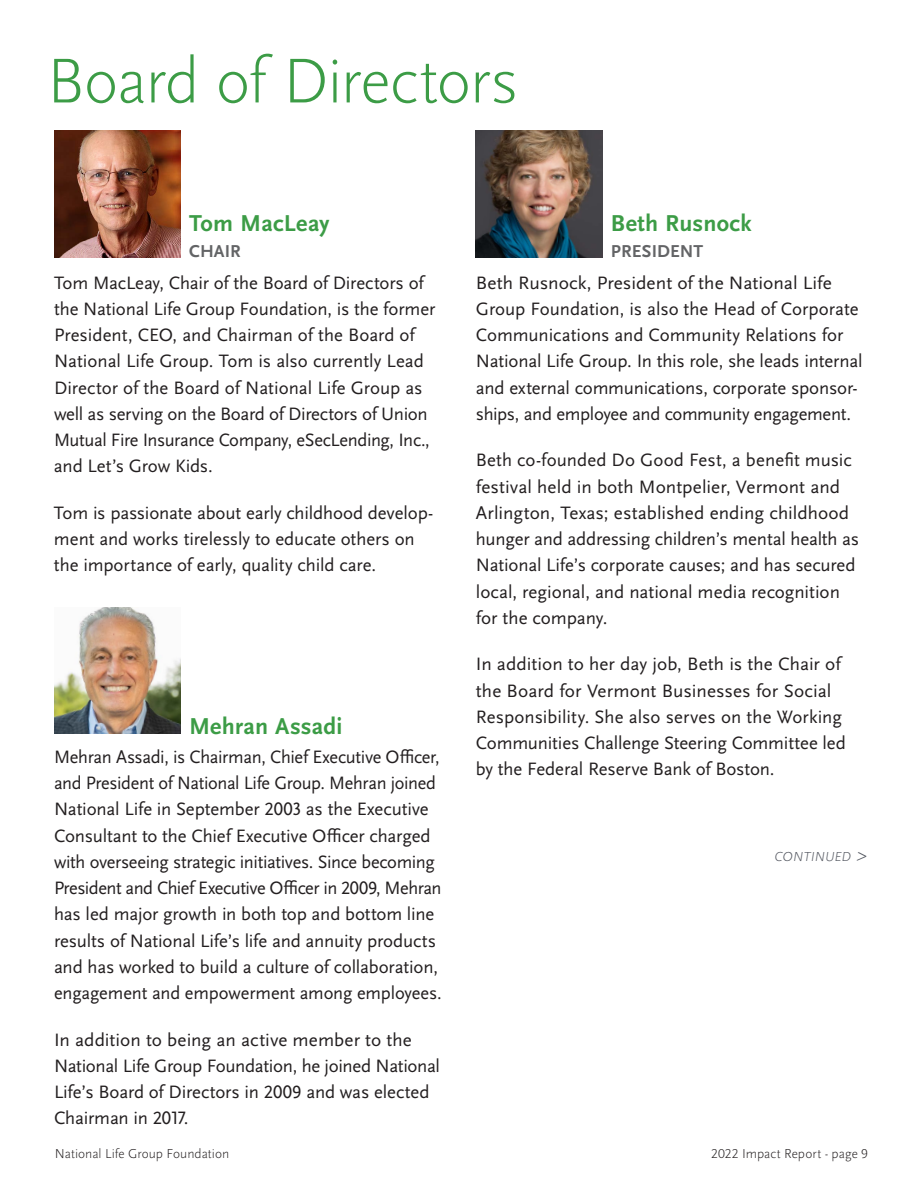
<style>
.page{position:relative;width:918px;height:1188px;background:#fff}
.page>*{position:absolute;margin:0;border:0;box-sizing:border-box;transform-origin:0 0}
.t1{font:300 66px "Scala Sans OT";letter-spacing:-.025em;color:#3c9c46}
.t2{font:700 24px "Scala Sans OT";letter-spacing:.01em;color:#3c9c46}
.t3{font:18.75px/26.2px "Scala Sans OT";letter-spacing:-.005em;color:#231f20}
.t4{font:700 18px "Scala Sans OT";letter-spacing:.005em;color:#636466}
.t5{font:italic 300 13.65px "Scala Sans OT";letter-spacing:.01em;color:#545861}
.t6{font:300 13.5px "Scala Sans OT";color:#231f20}
.s1{font-size:19.5px}
</style>
<div class="page">
<img style="left:54px;top:608px;width:126px;height:126px">
<img style="left:54px;top:131px;width:126px;height:126px">
<img style="left:476px;top:131px;width:126px;height:126px">
<h1 class="t1" style="left:47px;top:42px;width:474px">Board of Directors</h1>
<p class="t2" style="left:189px;top:209px;width:142px">Tom MacLeay</p>
<p class="t4" style="left:189px;top:240px;width:53px">CHAIR</p>
<p class="t3" style="left:54px;top:269px;width:383px">Tom MacLeay, Chair of the Board of Directors of the National Life Group Foundation, is the former President, CEO, and Chairman of the Board of National Life Group. Tom is also currently Lead Director of the Board of National Life Group as well as serving on the Board of Directors of Union Mutual Fire Insurance Company, eSecLending, Inc., and Let’s Grow Kids.</p>
<p class="t3" style="left:54px;top:500px;width:381px">Tom is passionate about early childhood develop&shy;ment and works tirelessly to educate others on the importance of early, quality child care.</p>
<p class="t2" style="left:189px;top:712px;width:155px">Mehran Assadi</p>
<p class="t3" style="left:54px;top:744px;width:389px">Mehran Assadi, is Chairman, Chief Executive Officer, and President of National Life Group. Mehran joined National Life in September 2003 as the Executive Consultant to the Chief Executive Officer charged with overseeing strategic initiatives. Since becoming President and Chief Executive Officer in 2009, Mehran has led major growth in both top and bottom line results of National Life’s life and annuity products and has worked to build a culture of collaboration, engagement and empowerment among employees.</p>
<p class="t3" style="left:54px;top:1026px;width:388px">In addition to being an active member to the National Life Group Foundation, he joined National Life’s Board of Directors in 2009 and was elected Chairman in 2017.</p>
<p class="t2" style="left:611px;top:209px;width:142px">Beth Rusnock</p>
<p class="t4" style="left:611px;top:240px;width:94px">PRESIDENT</p>
<p class="t3" style="left:476px;top:269px;width:388px">Beth Rusnock, President of the National Life Group Foundation, is also the Head of Corporate Communications and Community Relations for National Life Group. In this role, she leads internal and external communications, corporate sponsor&shy;ships, and employee and community engagement.</p>
<p class="t3" style="left:476px;top:447px;width:385px">Beth co-founded Do Good Fest, a benefit music festival held in both Montpelier, Vermont and Arlington, Texas; established ending childhood hunger and addressing children’s mental health as National Life’s corporate causes; and has secured local, regional, and national media recognition for the company.</p>
<p class="t3" style="left:476px;top:651px;width:372px">In addition to her day job, Beth is the Chair of the Board for Vermont Businesses for Social Responsibility. She also serves on the Working Communities Challenge Steering Committee led by the Federal Reserve Bank of Boston.</p>
<p class="t5" style="left:775px;top:848px;width:94px">CONTINUED <span class="s1">&gt;</span></p>
<p class="t6" style="left:55px;top:1145px;width:176px">National Life Group Foundation</p>
<p class="t6" style="left:711px;top:1145px;width:158px">2022 Impact Report - page 9</p>
</div>
